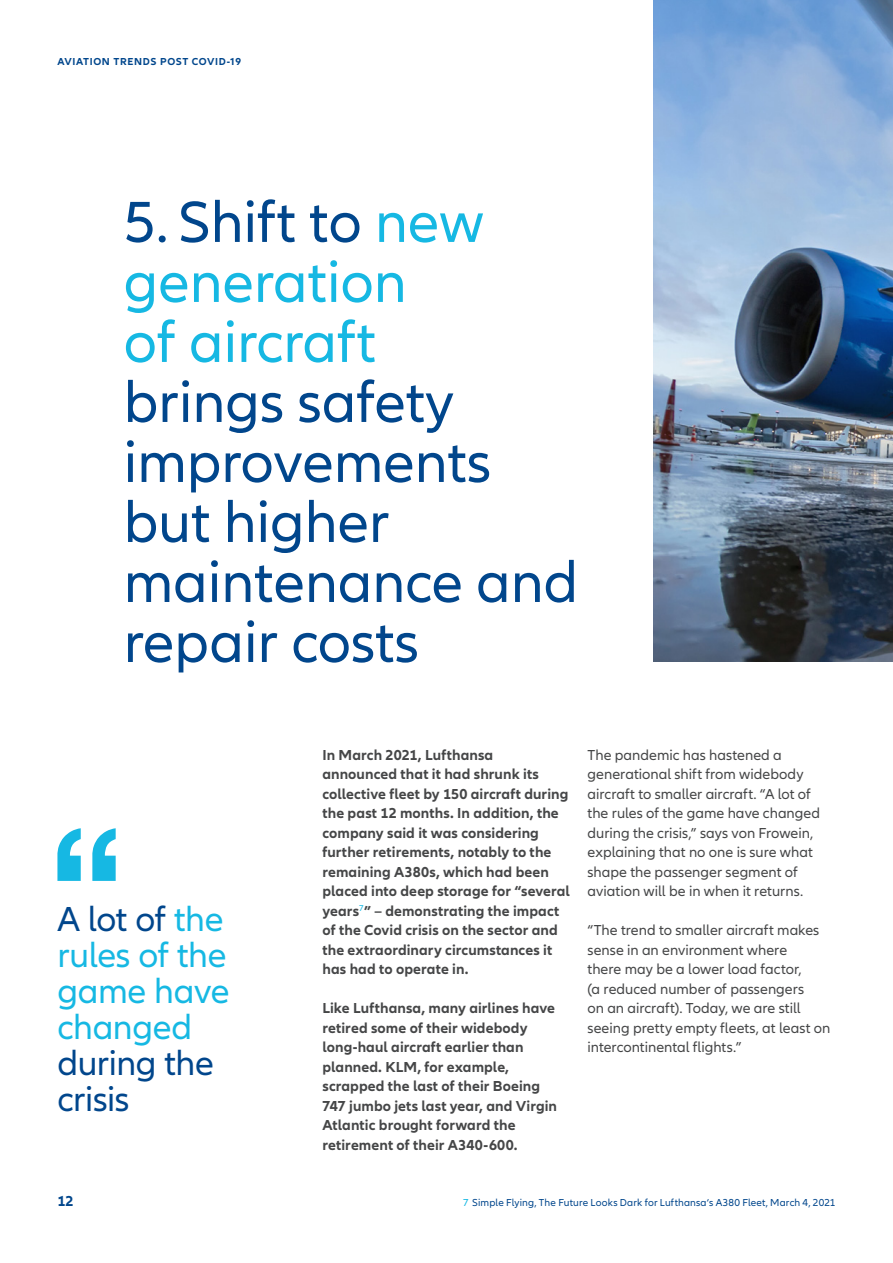
<style>
.page{position:relative;width:893px;height:1263px;background:#fff}
.page>*{position:absolute;margin:0;border:0;box-sizing:border-box;transform-origin:0 0}
.t1{font:60px/60px "Allianz Neo";color:#01468c}
.t2{font:36px/36px "Allianz Neo";letter-spacing:-.01em;color:#16b8e3}
.Copy_10_13pt{font:700 15px/19.5px "Allianz Neo";letter-spacing:.005em;color:#454647}
.Copy_10_13pt-2{font:15px/19.5px "Allianz Neo";color:#454647}
.t3{font:700 15px "Allianz Neo";color:#01468c}
.Caption_Footer_7_9pt{font:10.5px "Allianz Neo";letter-spacing:.015em;color:#01468c}
.t4{font:700 10.5px "Allianz Neo";letter-spacing:.06em;color:#01468c}
.s1{color:#16b8e3}
.s2{color:#01468c}
</style>
<div class="page">
<svg style="left:57px;top:828px;width:59px;height:53px"></svg>
<img style="left:654px;top:0;width:239px;height:662px">
<p class="t4" style="left:57px;top:56px;width:185px">AVIATION TRENDS POST COVID‑19</p>
<p class="t1" style="left:124px;top:194px;width:456px">5. Shift to <span class="s1">new generation<br>of aircraft<br></span>brings safety improvements but higher maintenance and repair costs</p>
<p class="t2" style="left:57px;top:901px;width:174px"><span class="s2">A lot of</span> the rules of the game have changed <span class="s2">during the crisis</span></p>
<p class="Copy_10_13pt" style="left:322px;top:745px;width:249px">In March 2021, Lufthansa announced that it had shrunk its collective fleet by 150 aircraft during the past 12 months. In addition, the company said it was considering further retirements, notably to the remaining A380s, which had been placed into deep storage for “several years<sup>7</sup>” – demonstrating the impact of the Covid crisis on the sector and the extraordinary circumstances it has had to operate in.</p>
<p class="Copy_10_13pt" style="left:322px;top:998px;width:236px">Like Lufthansa, many airlines have retired some of their widebody long‑haul aircraft earlier than planned. KLM, for example, scrapped the last of their Boeing<br>747 jumbo jets last year, and Virgin<br>Atlantic brought forward the retirement of their A340‑600.</p>
<p class="Copy_10_13pt-2" style="left:587px;top:745px;width:234px">The pandemic has hastened a generational shift from widebody aircraft to smaller aircraft. “A lot of the rules of the game have changed during the crisis,” says von Frowein, explaining that no one is sure what shape the passenger segment of aviation will be in when it returns.</p>
<p class="Copy_10_13pt-2" style="left:587px;top:921px;width:244px">“The trend to smaller aircraft makes sense in an environment where<br>there may be a lower load factor,<br>(a reduced number of passengers<br>on an aircraft). Today, we are still seeing pretty empty fleets, at least on intercontinental flights.”</p>
<p class="t3" style="left:57px;top:1192px;width:18px">12</p>
<p class="Caption_Footer_7_9pt" style="left:463px;top:1196px;width:374px"><span class="s1">7</span> Simple Flying, The Future Looks Dark for Lufthansa‘s A380 Fleet, March 4, 2021</p>
</div>
